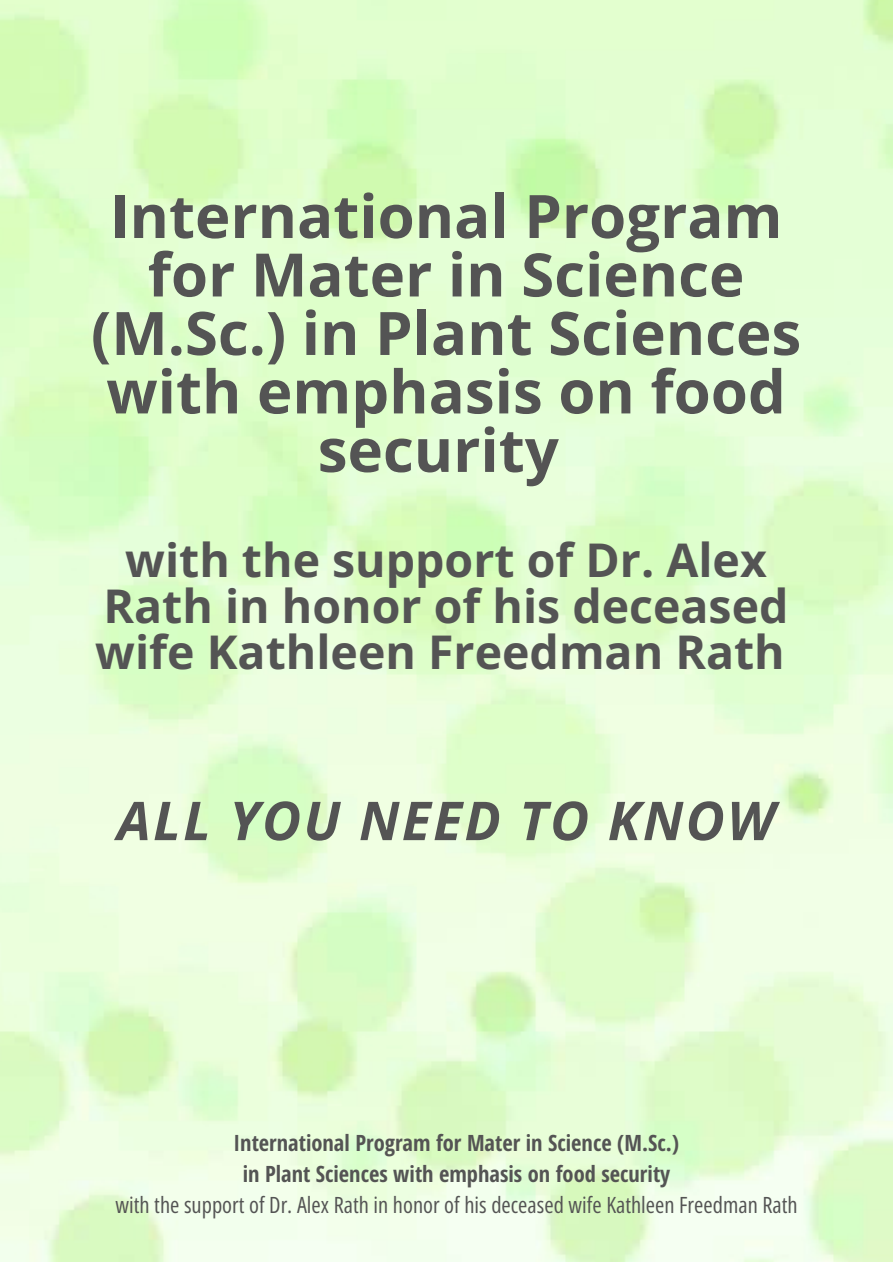
<style>
.page{position:relative;width:893px;height:1264px;background:#fff}
.page>*{position:absolute;margin:0;border:0;box-sizing:border-box;transform-origin:0 0}
.t1{font:700 60px/58.5px "Open Sans";color:#545454;text-align:center}
.t2{font:italic 700 53.55px "Open Sans";letter-spacing:.045em;color:#545454}
.t3{font:700 46.5px/46px "Open Sans";color:#545454;text-align:center}
.t4{font:700 22.5px "Open Sans Hebrew Condensed";color:#545454}
.t5{font:22.5px "Open Sans Hebrew Condensed";color:#545454}
</style>
<div class="page">
<p class="t1" style="left:91px;top:185px;width:711px">International Program for Mater in Science (M.Sc.) in Plant Sciences with emphasis on food security</p>
<p class="t3" style="left:95px;top:535px;width:694px">with the support of Dr. Alex<br>Rath in honor of his deceased wife Kathleen Freedman Rath</p>
<p class="t2" style="left:117px;top:783px;width:659px">ALL YOU NEED TO KNOW</p>
<p class="t4" style="left:233px;top:1126px;width:447px">International Program for Mater in Science (M.Sc.)</p>
<p class="t4" style="left:243px;top:1157px;width:429px">in Plant Sciences with emphasis on food security</p>
<p class="t5" style="left:116px;top:1192px;width:683px">with the support of Dr. Alex Rath in honor of his deceased wife Kathleen Freedman Rath</p>
</div>
